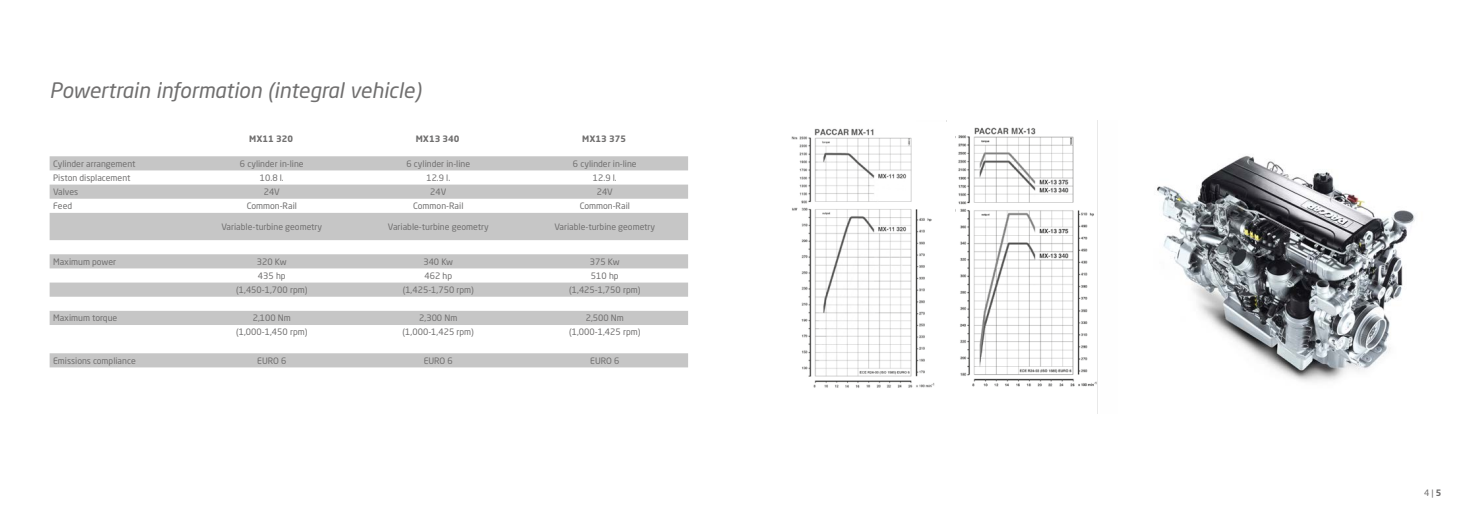
<style>
.page{position:relative;width:1474px;height:521px;background:#fff}
.page>*{position:absolute;margin:0;border:0;box-sizing:border-box;transform-origin:0 0}
.t1{font:italic 21px "Neo Sans Std";color:#706f6f}
.t2{font:8.75px "Neo Sans Std";color:#706f6f}
.t3{font:700 8.75px "Neo Sans Std";color:#706f6f}
.s1{font-weight:700}
</style>
<div class="page">
<img style="left:1157px;top:156px;width:258px;height:226px">
<img style="left:946px;top:121px;width:152px;height:293px">
<img style="left:791px;top:122px;width:163px;height:292px">
<svg style="left:50px;top:156px;width:638px;height:211px;fill:#c6c6c6"></svg>
<h1 class="t1" style="left:50px;top:77px;width:373px">Powertrain information (integral vehicle)</h1>
<p class="t3" style="left:249px;top:133px;width:45px">MX11 320</p>
<p class="t3" style="left:416px;top:133px;width:45px">MX13 340</p>
<p class="t3" style="left:582px;top:133px;width:45px">MX13 375</p>
<p class="t2" style="left:53px;top:158px;width:84px">Cylinder arrangement</p>
<p class="t2" style="left:240px;top:158px;width:65px">6 cylinder in-line</p>
<p class="t2" style="left:406px;top:158px;width:65px">6 cylinder in-line</p>
<p class="t2" style="left:573px;top:158px;width:65px">6 cylinder in-line</p>
<p class="t2" style="left:53px;top:172px;width:79px">Piston displacement</p>
<p class="t2" style="left:260px;top:172px;width:25px">10.8 l.</p>
<p class="t2" style="left:426px;top:172px;width:25px">12.9 l.</p>
<p class="t2" style="left:593px;top:172px;width:25px">12.9 l.</p>
<p class="t2" style="left:53px;top:186px;width:27px">Valves</p>
<p class="t2" style="left:264px;top:186px;width:18px">24V</p>
<p class="t2" style="left:430px;top:186px;width:18px">24V</p>
<p class="t2" style="left:596px;top:186px;width:18px">24V</p>
<p class="t2" style="left:53px;top:201px;width:21px">Feed</p>
<p class="t2" style="left:247px;top:201px;width:52px">Common-Rail</p>
<p class="t2" style="left:413px;top:201px;width:52px">Common-Rail</p>
<p class="t2" style="left:579px;top:201px;width:52px">Common-Rail</p>
<p class="t2" style="left:221px;top:221px;width:102px">Variable-turbine geometry</p>
<p class="t2" style="left:388px;top:221px;width:102px">Variable-turbine geometry</p>
<p class="t2" style="left:554px;top:221px;width:102px">Variable-turbine geometry</p>
<p class="t2" style="left:53px;top:256px;width:64px">Maximum power</p>
<p class="t2" style="left:257px;top:256px;width:31px">320 Kw</p>
<p class="t2" style="left:423px;top:256px;width:31px">340 Kw</p>
<p class="t2" style="left:590px;top:256px;width:31px">375 Kw</p>
<p class="t2" style="left:258px;top:270px;width:29px">435 hp</p>
<p class="t2" style="left:424px;top:270px;width:29px">462 hp</p>
<p class="t2" style="left:591px;top:270px;width:29px">510 hp</p>
<p class="t2" style="left:236px;top:284px;width:73px">(1,450-1,700 rpm)</p>
<p class="t2" style="left:402px;top:284px;width:73px">(1,425-1,750 rpm)</p>
<p class="t2" style="left:569px;top:284px;width:73px">(1,425-1,750 rpm)</p>
<p class="t2" style="left:53px;top:313px;width:66px">Maximum torque</p>
<p class="t2" style="left:253px;top:313px;width:40px">2,100 Nm</p>
<p class="t2" style="left:419px;top:313px;width:40px">2,300 Nm</p>
<p class="t2" style="left:585px;top:313px;width:40px">2,500 Nm</p>
<p class="t2" style="left:236px;top:327px;width:73px">(1,000-1,450 rpm)</p>
<p class="t2" style="left:402px;top:327px;width:73px">(1,000-1,425 rpm)</p>
<p class="t2" style="left:569px;top:327px;width:73px">(1,000-1,425 rpm)</p>
<p class="t2" style="left:53px;top:355px;width:84px">Emissions compliance</p>
<p class="t2" style="left:257px;top:355px;width:31px">EURO 6</p>
<p class="t2" style="left:423px;top:355px;width:31px">EURO 6</p>
<p class="t2" style="left:590px;top:355px;width:31px">EURO 6</p>
<p class="t2" style="left:1423px;top:487px;width:19px">4 | <span class="s1">5</span></p>
</div>
